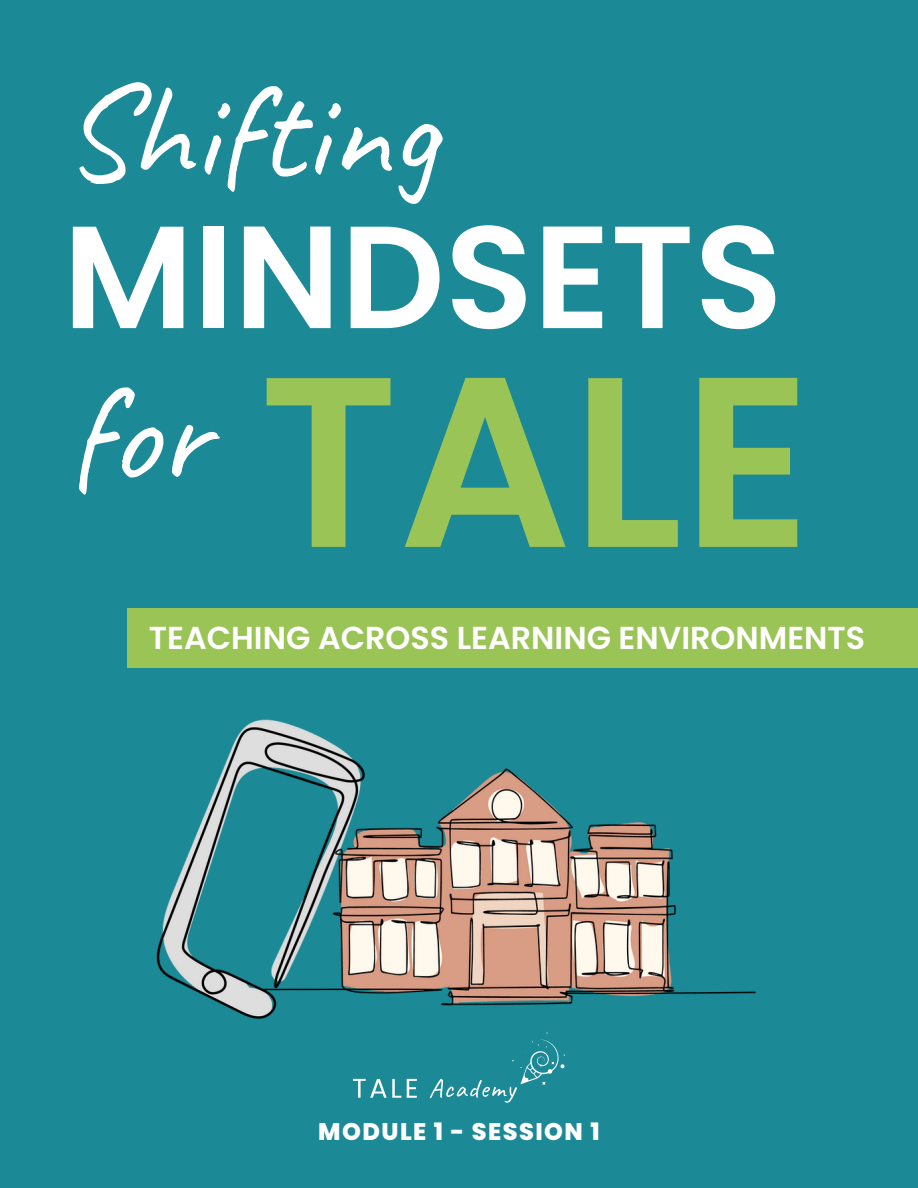
<style>
.page{position:relative;width:918px;height:1188px;background:#1b8996}
.page>*{position:absolute;margin:0;border:0;box-sizing:border-box;transform-origin:0 0}
.t1{font:600 241.8px "Poppins";color:#9ac456}
.t2{font:600 145.35px "Poppins";color:#fff}
.t3{font:138.6px "Caveat";color:#fff}
.t4{font:136.8px "Caveat";color:#fff}
.t5{font:600 31.8px "Poppins";color:#fff}
.t6{font:800 24px "Poppins";letter-spacing:.06em;color:#fff}
</style>
<div class="page">
<img style="left:156px;top:719px;width:600px;height:300px">
<svg style="left:430px;top:1032px;width:135px;height:71px"></svg>
<svg style="left:353px;top:1079px;width:64px;height:19px"></svg>
<div style="left:127px;top:609px;width:791px;height:59px;background:#9ac456"></div>
<h3 class="t4" style="left:61px;top:46px;width:378px">Shifting</h3>
<h2 class="t2" style="left:63px;top:176px;width:722px">MINDSETS</h2>
<h3 class="t3" style="left:68px;top:347px;width:141px">for</h3>
<h1 class="t1" style="left:259px;top:293px;width:554px">TALE</h1>
<p class="t5" style="left:149px;top:615px;width:718px">TEACHING ACROSS LEARNING ENVIRONMENTS</p>
<p class="t6" style="left:318px;top:1114px;width:283px">MODULE 1 - SESSION 1</p>
</div>
